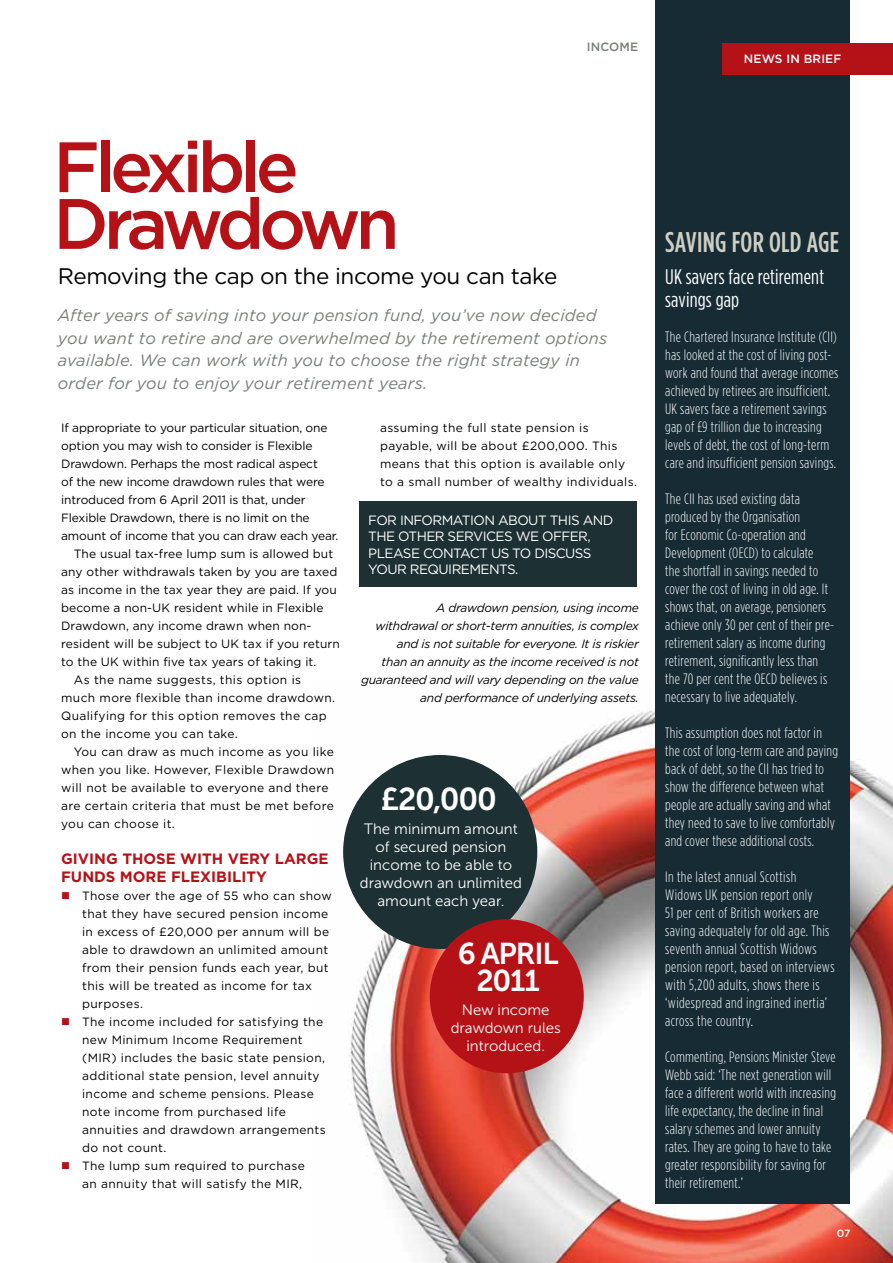
<style>
.page{position:relative;width:893px;height:1263px;background:#fff}
.page>*{position:absolute;margin:0;border:0;box-sizing:border-box;transform-origin:0 0}
.t1{font:500 71.1px/56.7px "Gotham HTF";letter-spacing:-.07em;color:#b51218}
.t2{font:31.5px "Museo Sans 700";color:#fff}
.t3{font:30px/27px "Museo Sans 700";letter-spacing:-.04em;color:#fff;text-align:center}
.t4{font:500 condensed 28.5px "Gotham HTF";letter-spacing:.01em;color:#cecec4}
.t5{font:22.5px "Gotham HTF";letter-spacing:-.02em;color:#000}
.t6{font:condensed 21px/22.5px "Gotham HTF";letter-spacing:.01em;color:#fff}
.t7{font:italic 16.5px/22.5px "Gotham HTF";letter-spacing:.01em;color:#7a7e7a}
.t8{font:300 condensed 15px/18px "Gotham HTF";letter-spacing:.02em;color:#fff}
.t9{font:15px/18px "Museo Sans 300";color:#fff;text-align:center}
.t10{font:700 15px/18px "Gotham HTF";color:#b51218}
.t11{font:13.5px "Gotham HTF";letter-spacing:-.04em;color:#fff}
.t12{font:12px/18px "Gotham HTF";letter-spacing:.03em;color:#000}
.t13{font:12px "Gotham HTF";letter-spacing:-.01em;color:#000}
.t14{font:12px "Gotham HTF";letter-spacing:.01em;color:#000}
.t15{font:italic 12px/18px "Gotham HTF";letter-spacing:-.02em;color:#000;text-align:right}
.t16{font:500 12px "Gotham HTF";color:#fff}
.t17{font:500 12px "Gotham HTF";letter-spacing:.01em;color:#7a7e7a}
.t18{font:500 10.5px "Gotham HTF";color:#fff}
.s1{color:#b51218}
</style>
<div class="page">
<img style="left:343px;top:681px;width:550px;height:582px">
<div style="left:656px;top:0;width:194px;height:1203px;background:#162b34"></div>
<div style="left:723px;top:44px;width:170px;height:31px;background:#b51218"></div>
<div style="left:360px;top:501px;width:277px;height:86px;background:#1d3034"></div>
<div style="left:343px;top:755px;width:194px;height:194px;background:#1d3034;border-radius:50%"></div>
<div style="left:430px;top:919px;width:154px;height:154px;background:#b51218;border-radius:50%"></div>
<p class="t17" style="left:587px;top:40px;width:53px">INCOME</p>
<p class="t16" style="left:744px;top:52px;width:95px">NEWS IN BRIEF</p>
<h1 class="t1" style="left:53px;top:137px;width:348px">FLEXIBLE<br>DRAWDOWN</h1>
<h3 class="t5" style="left:58px;top:264px;width:501px">Removing the cap on the income you can take</h3>
<p class="t7" style="left:58px;top:304px;width:551px">After years of saving into your pension fund, you’ve now decided you want to retire and are overwhelmed by the retirement options available. We can work with you to choose the right strategy in order for you to enjoy your retirement years.</p>
<p class="t13" style="left:61px;top:421px;width:268px">If appropriate to your particular situation, one</p>
<p class="t13" style="left:61px;top:439px;width:253px">option you may wish to consider is Flexible</p>
<p class="t13" style="left:61px;top:457px;width:258px">D rawdown. Perhaps the most radical aspect</p>
<p class="t13" style="left:61px;top:475px;width:265px">of the new income drawdown rules that were</p>
<p class="t13" style="left:61px;top:493px;width:246px">introduced from 6 April 2011 is that, under</p>
<p class="t13" style="left:61px;top:511px;width:250px">Flexible Drawdown, there is no limit on the</p>
<p class="t13" style="left:61px;top:529px;width:279px">amount of income that you can draw each year.</p>
<p class="t14" style="left:74px;top:547px;width:261px">The usual tax-free lump sum is allowed but</p>
<p class="t14" style="left:61px;top:565px;width:278px">any other withdrawals taken by you are taxed</p>
<p class="t14" style="left:61px;top:583px;width:277px">as income in the tax year they are paid. If you</p>
<p class="t14" style="left:61px;top:601px;width:264px">become a non-UK resident while in Flexible</p>
<p class="t14" style="left:61px;top:619px;width:252px">Drawdown, any income drawn when non-</p>
<p class="t14" style="left:61px;top:637px;width:280px">resident will be subject to UK tax if you return</p>
<p class="t14" style="left:61px;top:655px;width:257px">to the UK within five tax years of taking it.</p>
<p class="t12" style="left:74px;top:671px;width:229px">As the name suggests, this option is</p>
<p class="t12" style="left:61px;top:689px;width:276px">much more flexible than income drawdown.</p>
<p class="t12" style="left:61px;top:707px;width:267px">Qualifying for this option removes the cap</p>
<p class="t12" style="left:61px;top:725px;width:178px">on the income you can take.</p>
<p class="t12" style="left:74px;top:743px;width:261px">You can draw as much income as you like</p>
<p class="t12" style="left:61px;top:761px;width:275px">when you like. However, Flexible Drawdown</p>
<p class="t12" style="left:61px;top:779px;width:269px">will not be available to everyone and there</p>
<p class="t12" style="left:61px;top:797px;width:274px">are certain criteria that must be met before</p>
<p class="t12" style="left:61px;top:815px;width:115px">you can choose it.</p>
<p class="t10" style="left:61px;top:849px;width:269px">GIVI NG THOSE WITH VERY LARGE<br>FUNDS MORE FLEXI BI LITY</p>
<p class="t12" style="left:82px;top:887px;width:251px;text-indent:-21px"><span class="s1">■</span> Those over the age of 55 who can show that they have secured pension income in excess of £20,000 per annum will be able to drawdown an unlimited amount from their pension funds each year, but this will be treated as income for tax purposes.</p>
<p class="t12" style="left:82px;top:1013px;width:245px;text-indent:-21px"><span class="s1">■</span> The income included for satisfying the new Minimum Income Requirement (MIR) includes the basic state pension, additional state pension, level annuity income and scheme pensions. Please note income from purchased life annuities and drawdown arrangements do not count.</p>
<p class="t12" style="left:61px;top:1157px;width:245px;text-align:right"><span class="s1">■</span> The lump sum required to purchase an annuity that will satisfy the MIR,</p>
<p class="t12" style="left:380px;top:419px;width:258px">assuming the full state pension is payable, will be about £200,000. This means that this option is available only to a small number of wealthy individuals.</p>
<p class="t11" style="left:368px;top:512px;width:74px">For informati</p>
<p class="t11" style="left:473px;top:512px;width:85px">on about this</p>
<p class="t11" style="left:583px;top:512px;width:32px">an d</p>
<p class="t11" style="left:368px;top:529px;width:10px">the</p>
<p class="t11" style="left:398px;top:529px;width:21px">other</p>
<p class="t11" style="left:448px;top:529px;width:9px">services</p>
<p class="t11" style="left:516px;top:529px;width:47px">we offer</p>
<p class="t11" style="left:587px;top:529px;width:5px">,</p>
<p class="t11" style="left:368px;top:545px;width:10px">please</p>
<p class="t11" style="left:423px;top:545px;width:30px">contact</p>
<p class="t11" style="left:491px;top:545px;width:62px">us to discuss</p>
<p class="t11" style="left:368px;top:562px;width:80px">your requirements</p>
<p class="t11" style="left:515px;top:562px;width:5px">.</p>
<p class="t15" style="left:361px;top:599px;width:279px">A drawdown pension, using income<br>withdrawal or short-term annuities, is complex and is not suitable for everyone. It is riskier<br>than an annuity as the income received is not guaranteed and will vary depending on the value and performance of underlying assets.</p>
<h2 class="t2" style="left:381px;top:782px;width:118px">£20,000</h2>
<p class="t9" style="left:360px;top:820px;width:164px">The minimum amount of secured pension income to be able to drawdown an unlimited amount each year.</p>
<h3 class="t3" style="left:458px;top:940px;width:102px">6 April<br>2011</h3>
<p class="t9" style="left:451px;top:1001px;width:111px">New income drawdown rules introduced.</p>
<h3 class="t4" style="left:665px;top:227px;width:176px">SAVING FOR OLD AGE</h3>
<h3 class="t6" style="left:665px;top:265px;width:160px">UK savers face retirement savings gap</h3>
<p class="t8" style="left:665px;top:328px;width:175px">The Chartered Insurance Institute (CII) has looked at the cost of living post&shy;work and found that average incomes achieved by retirees are insufficient.<br>UK savers face a retirement savings gap of £9 trillion due to increasing levels of debt, the cost of long-term care and insufficient pension savings.</p>
<p class="t8" style="left:665px;top:490px;width:171px">The CII has used existing data produced by the Organisation<br>for Economic Co-operation and Development (OECD) to calculate<br>the shortfall in savings needed to cover the cost of living in old age. It shows that, on average, pensioners achieve only 30 per cent of their pre&shy;retirement salary as income during retirement, significantly less than the 70 per cent the OECD believes is necessary to live adequately.</p>
<p class="t8" style="left:665px;top:724px;width:174px">This assumption does not factor in the cost of long-term care and paying back of debt, so the CII has tried to show the difference between what people are actually saving and what they need to save to live comfortably and cover these additional costs.</p>
<p class="t8" style="left:665px;top:868px;width:171px">In the latest annual Scottish<br>Widows UK pension report only<br>51 per cent of British workers are saving adequately for old age. This seventh annual Scottish Widows pension report, based on interviews with 5,200 adults, shows there is ‘widespread and ingrained inertia’ across the country.</p>
<p class="t8" style="left:665px;top:1048px;width:172px">Commenting, Pensions Minister Steve Webb said: ‘The next generation will face a different world with increasing life expectancy, the decline in final salary schemes and lower annuity rates. They are going to have to take greater responsibility for saving for their retirement.’</p>
<p class="t18" style="left:837px;top:1227px;width:15px">07</p>
</div>
